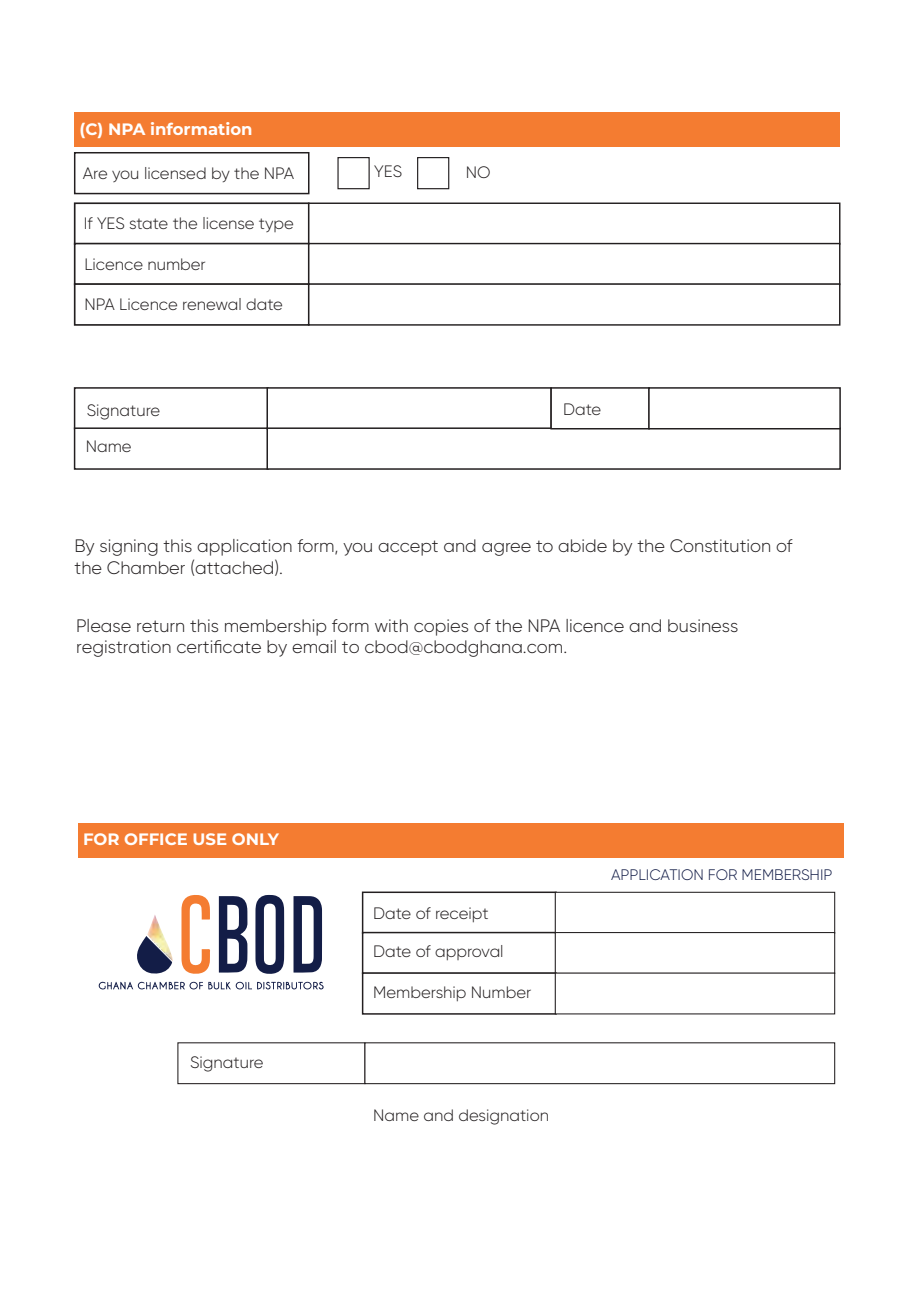
<style>
.page{position:relative;width:919px;height:1289px;background:#fff}
.page>*{position:absolute;margin:0;border:0;box-sizing:border-box;transform-origin:0 0}
.t1{font:300 18px/21.6px "Gilroy";color:#231f20}
.t2{font:300 16.5px "Gilroy";color:#231f20}
.t3{font:700 16.5px "Montserrat";color:#fff}
.t4{font:300 15.15px "Gilroy";color:#131d47}
</style>
<div class="page">
<svg style="left:293px;top:896px;width:29px;height:76px"></svg>
<svg style="left:255px;top:894px;width:29px;height:80px"></svg>
<svg style="left:181px;top:895px;width:29px;height:79px"></svg>
<svg style="left:137px;top:936px;width:35px;height:37px"></svg>
<svg style="left:219px;top:896px;width:28px;height:76px"></svg>
<svg style="left:98px;top:981px;width:226px;height:9px"></svg>
<img style="left:147px;top:915px;width:26px;height:46px">
<div style="left:74px;top:112px;width:766px;height:35px;background:#f47c31"></div>
<div style="left:74px;top:152px;width:235px;height:42px;background:#fff;border:2px solid #231f20"></div>
<div style="left:74px;top:202px;width:235px;height:43px;background:#fff;border:2px solid #231f20"></div>
<div style="left:74px;top:387px;width:195px;height:42px;background:#fff;border:2px solid #231f20"></div>
<div style="left:74px;top:427px;width:195px;height:43px;background:#fff;border:2px solid #231f20"></div>
<div style="left:308px;top:202px;width:532px;height:43px;background:#fff;border:1px solid #231f20"></div>
<div style="left:266px;top:387px;width:286px;height:42px;background:#fff;border:2px solid #231f20"></div>
<div style="left:266px;top:427px;width:574px;height:43px;background:#fff;border:2px solid #231f20"></div>
<div style="left:78px;top:823px;width:765px;height:34px;background:#f47c31"></div>
<div style="left:74px;top:243px;width:235px;height:42px;background:#fff;border:2px solid #231f20"></div>
<div style="left:308px;top:243px;width:532px;height:42px;background:#fff;border:1px solid #231f20"></div>
<div style="left:74px;top:283px;width:235px;height:43px;background:#fff;border:2px solid #231f20"></div>
<div style="left:308px;top:283px;width:532px;height:42px;background:#fff;border:1px solid #231f20"></div>
<div style="left:550px;top:387px;width:99px;height:42px;background:#fff;border:2px solid #231f20"></div>
<div style="left:648px;top:387px;width:192px;height:42px;background:#fff;border:1px solid #231f20"></div>
<div style="left:362px;top:891px;width:194px;height:42px;background:#fff;border:2px solid #231f20"></div>
<div style="left:362px;top:931px;width:194px;height:43px;background:#fff;border:2px solid #231f20"></div>
<div style="left:554px;top:891px;width:281px;height:42px;background:#fff;border:1px solid #231f20"></div>
<div style="left:554px;top:932px;width:281px;height:41px;background:#fff;border:1px solid #231f20"></div>
<div style="left:362px;top:972px;width:194px;height:42px;background:#fff;border:2px solid #231f20"></div>
<div style="left:554px;top:972px;width:281px;height:42px;background:#fff"></div>
<div style="left:337px;top:157px;width:32px;height:32px;background:#fff;border:1px solid #231f20"></div>
<div style="left:417px;top:157px;width:32px;height:32px;background:#fff;border:1px solid #231f20"></div>
<div style="left:177px;top:1042px;width:188px;height:42px;background:#fff;border:1px solid #231f20"></div>
<div style="left:364px;top:1042px;width:471px;height:42px;background:#fff;border:1px solid #231f20"></div>
<p class="t3" style="left:80px;top:117px;width:174px">(C) NPA information</p>
<p class="t2" style="left:83px;top:163px;width:213px">Are you licensed by the NPA</p>
<p class="t2" style="left:374px;top:162px;width:29px">YES</p>
<p class="t2" style="left:466px;top:162px;width:26px">NO</p>
<p class="t2" style="left:84px;top:213px;width:212px">If YES state the license type</p>
<p class="t2" style="left:84px;top:254px;width:123px">Licence number</p>
<p class="t2" style="left:85px;top:294px;width:200px">NPA Licence renewal date</p>
<p class="t2" style="left:87px;top:400px;width:75px">Signature</p>
<p class="t2" style="left:563px;top:399px;width:40px">Date</p>
<p class="t2" style="left:86px;top:436px;width:47px">Name</p>
<p class="t1" style="left:75px;top:535px;width:719px">By signing this application form, you accept and agree to abide by the Constitution of the Chamber (attached).</p>
<p class="t1" style="left:76px;top:614px;width:663px">Please return this membership form with copies of the NPA licence and business registration certificate by email to cbod@cbodghana.com.</p>
<p class="t3" style="left:83px;top:827px;width:197px">FOR OFFICE USE ONLY</p>
<p class="t2" style="left:190px;top:1052px;width:75px">Signature</p>
<p class="t2" style="left:373px;top:903px;width:117px">Date of receipt</p>
<p class="t2" style="left:373px;top:941px;width:132px">Date of approval</p>
<p class="t2" style="left:373px;top:981px;width:160px">Membership Number</p>
<p class="t2" style="left:373px;top:1104px;width:177px">Name and designation</p>
<p class="t4" style="left:611px;top:865px;width:223px">APPLICATION FOR MEMBERSHIP</p>
</div>
